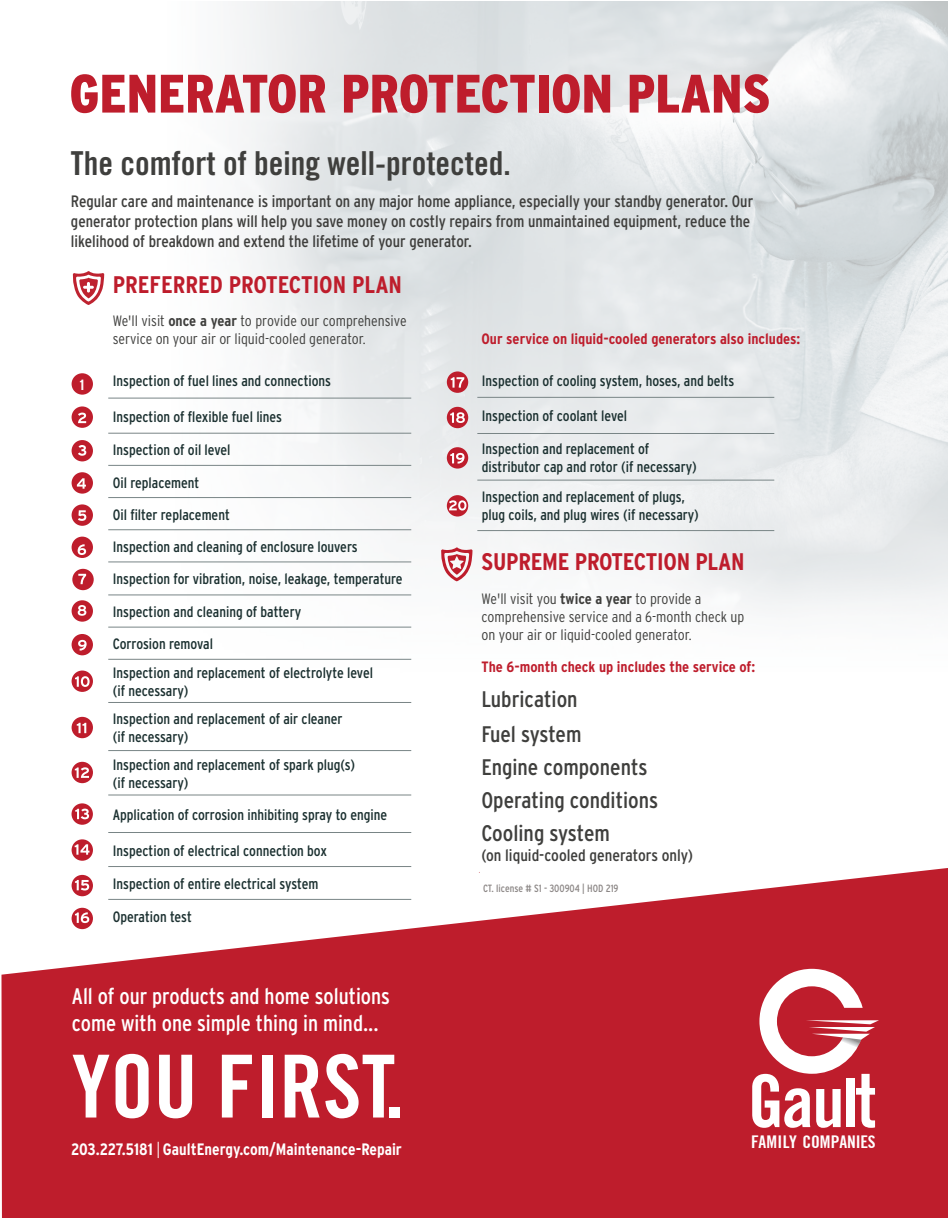
<style>
.page{position:relative;width:948px;height:1218px;background:#fff}
.page>*{position:absolute;margin:0;border:0;box-sizing:border-box;transform-origin:0 0}
.t1{font:87px "Trade Gothic Bold Cond Twenty";color:#fff}
.t2{font:900 condensed 54px "Interstate";color:#be1d2c}
.t3{font:33px "Trade Gothic Bold Cond Twenty";color:#3f3f3d}
.caps_info{font:700 condensed 24px "Interstate";letter-spacing:-.01em;color:#be1d2c}
.text{font:condensed 22.5px "Interstate";color:#3f3f3d}
.t4{font:condensed 22.5px/27px "Interstate";color:#fff}
.t5{font:700 condensed 17.55px "Trade Gothic No.20";color:#fff}
.text-2{font:condensed 16.5px/19.8px "Interstate";color:#3f3f3d}
.Bold_Information{font:700 condensed 16.5px "Interstate";color:#fff}
.bullets{font:condensed 15px "Interstate";color:#1b3030}
.text-3{font:300 condensed 15px/18px "Interstate";color:#3f3f3d}
.text-4{font:700 condensed 15px "Interstate";color:#be1d2c}
.t6{font:700 condensed 14.85px "Interstate";color:#fff}
.t7{font:condensed 10.5px "Interstate";color:#8b8685}
.s1{font-weight:700}
.s2{font-weight:300;font-stretch:extra-condensed}
</style>
<div class="page">
<img style="left:167px;top:2px;width:781px;height:658px">
<div style="left:72px;top:569px;width:22px;height:21px;background:#be1d2c;border-radius:50%"></div>
<hr style="left:108px;top:398px;width:303px;height:1px;background:#798586">
<hr style="left:108px;top:433px;width:303px;height:1px;background:#798586">
<hr style="left:108px;top:465px;width:303px;height:1px;background:#798586">
<hr style="left:108px;top:497px;width:303px;height:1px;background:#798586">
<hr style="left:108px;top:529px;width:303px;height:1px;background:#798586">
<hr style="left:108px;top:562px;width:303px;height:1px;background:#798586">
<hr style="left:108px;top:595px;width:303px;height:1px;background:#798586">
<hr style="left:108px;top:627px;width:303px;height:1px;background:#798586">
<hr style="left:108px;top:659px;width:303px;height:1px;background:#798586">
<hr style="left:108px;top:702px;width:303px;height:1px;background:#798586">
<hr style="left:108px;top:750px;width:303px;height:1px;background:#798586">
<hr style="left:108px;top:795px;width:303px;height:1px;background:#798586">
<hr style="left:108px;top:832px;width:303px;height:1px;background:#798586">
<hr style="left:108px;top:866px;width:303px;height:1px;background:#798586">
<div style="left:72px;top:373px;width:21px;height:22px;background:#be1d2c;border-radius:50%"></div>
<div style="left:72px;top:406px;width:21px;height:22px;background:#be1d2c;border-radius:50%"></div>
<div style="left:72px;top:440px;width:21px;height:21px;background:#be1d2c;border-radius:50%"></div>
<div style="left:72px;top:472px;width:21px;height:22px;background:#be1d2c;border-radius:50%"></div>
<div style="left:72px;top:504px;width:21px;height:22px;background:#be1d2c;border-radius:50%"></div>
<div style="left:72px;top:537px;width:21px;height:21px;background:#be1d2c;border-radius:50%"></div>
<div style="left:72px;top:600px;width:21px;height:22px;background:#be1d2c;border-radius:50%"></div>
<div style="left:72px;top:634px;width:21px;height:21px;background:#be1d2c;border-radius:50%"></div>
<div style="left:72px;top:671px;width:21px;height:21px;background:#be1d2c;border-radius:50%"></div>
<div style="left:72px;top:717px;width:21px;height:21px;background:#be1d2c;border-radius:50%"></div>
<div style="left:72px;top:762px;width:21px;height:21px;background:#be1d2c;border-radius:50%"></div>
<div style="left:72px;top:839px;width:21px;height:22px;background:#be1d2c;border-radius:50%"></div>
<svg style="left:78px;top:413px;width:8px;height:10px"></svg>
<svg style="left:78px;top:445px;width:8px;height:11px"></svg>
<svg style="left:77px;top:478px;width:9px;height:11px"></svg>
<svg style="left:78px;top:510px;width:8px;height:11px"></svg>
<svg style="left:78px;top:544px;width:8px;height:11px"></svg>
<svg style="left:78px;top:574px;width:8px;height:10px"></svg>
<svg style="left:78px;top:605px;width:8px;height:11px"></svg>
<svg style="left:78px;top:640px;width:9px;height:11px"></svg>
<svg style="left:75px;top:676px;width:15px;height:11px"></svg>
<svg style="left:77px;top:723px;width:9px;height:10px"></svg>
<svg style="left:73px;top:271px;width:31px;height:34px"></svg>
<svg style="left:72px;top:803px;width:21px;height:22px"></svg>
<svg style="left:75px;top:767px;width:14px;height:11px"></svg>
<svg style="left:75px;top:809px;width:14px;height:10px"></svg>
<svg style="left:75px;top:844px;width:14px;height:11px"></svg>
<svg style="left:1px;top:868px;width:947px;height:350px;fill:#be1d2c"></svg>
<svg style="left:441px;top:547px;width:32px;height:34px"></svg>
<hr style="left:477px;top:397px;width:297px;height:1px;background:#798586">
<hr style="left:477px;top:433px;width:297px;height:1px;background:#798586">
<hr style="left:477px;top:480px;width:297px;height:1px;background:#798586">
<hr style="left:477px;top:530px;width:297px;height:1px;background:#798586">
<div style="left:447px;top:371px;width:21px;height:22px;background:#be1d2c;border-radius:50%"></div>
<svg style="left:451px;top:377px;width:13px;height:11px"></svg>
<div style="left:447px;top:407px;width:21px;height:21px;background:#be1d2c;border-radius:50%"></div>
<svg style="left:450px;top:412px;width:15px;height:11px"></svg>
<div style="left:447px;top:447px;width:21px;height:22px;background:#be1d2c;border-radius:50%"></div>
<svg style="left:450px;top:453px;width:15px;height:11px"></svg>
<svg style="left:447px;top:495px;width:21px;height:22px"></svg>
<svg style="left:449px;top:500px;width:17px;height:11px"></svg>
<svg style="left:752px;top:969px;width:127px;height:159px"></svg>
<p class="t2" style="left:69px;top:64px;width:703px">GENERATOR PROTECTION PLANS</p>
<p class="t3" style="left:71px;top:143px;width:441px">The comfort of being well-protected.</p>
<p class="text-2" style="left:71px;top:192px;width:684px">Regular care and maintenance is important on any major home appliance, especially your standby generator. Our generator protection plans will help you save money on costly repairs from unmaintained equipment, reduce the likelihood of breakdown and extend the lifetime of your generator.</p>
<p class="caps_info" style="left:113px;top:271px;width:291px">PREFERRED PROTECTION PLAN</p>
<p class="text-3" style="left:113px;top:312px;width:296px">We'll visit <span class="s1">once a year</span> to provide our comprehensive service on your air or liquid-cooled generator.</p>
<p class="t6" style="left:80px;top:376px;width:6px">1</p>
<p class="bullets" style="left:113px;top:372px;width:220px">Inspection of fuel lines and connections</p>
<p class="bullets" style="left:113px;top:408px;width:171px">Inspection of flexible fuel lines</p>
<p class="bullets" style="left:113px;top:442px;width:119px">Inspection of oil level</p>
<p class="bullets" style="left:113px;top:474px;width:88px">Oil replacement</p>
<p class="bullets" style="left:113px;top:506px;width:119px">Oil filter replacement</p>
<p class="bullets" style="left:113px;top:538px;width:246px">Inspection and cleaning of enclosure louvers</p>
<p class="bullets" style="left:113px;top:571px;width:291px">Inspection for vibration, noise, leakage, temperature</p>
<p class="bullets" style="left:113px;top:603px;width:190px">Inspection and cleaning of battery</p>
<p class="bullets" style="left:113px;top:636px;width:102px">Corrosion removal</p>
<p class="bullets" style="left:113px;top:664px;width:262px">Inspection and replacement of electrolyte level</p>
<p class="bullets" style="left:113px;top:682px;width:77px">(if necessary)</p>
<p class="bullets" style="left:113px;top:710px;width:231px">Inspection and replacement of air cleaner</p>
<p class="bullets" style="left:113px;top:728px;width:77px">(if necessary)</p>
<p class="bullets" style="left:113px;top:756px;width:244px">Inspection and replacement of spark plug(s)</p>
<p class="bullets" style="left:113px;top:774px;width:77px">(if necessary)</p>
<p class="bullets" style="left:113px;top:806px;width:276px">Application of corrosion inhibiting spray to engine</p>
<p class="bullets" style="left:113px;top:842px;width:216px">Inspection of electrical connection box</p>
<p class="bullets" style="left:113px;top:875px;width:207px">Inspection of entire electrical system</p>
<p class="bullets" style="left:113px;top:908px;width:81px">Operation test</p>
<p class="t4" style="left:72px;top:983px;width:320px">All of our products and home solutions come with one simple thing in mind...</p>
<p class="t1" style="left:72px;top:1034px;width:334px">YOU FIRST.</p>
<p class="Bold_Information" style="left:71px;top:1140px;width:332px">203.227.5181 <span class="s2">|</span> GaultEnergy.com/Maintenance-Repair</p>
<p class="text-4" style="left:482px;top:331px;width:320px">Our service on liquid-cooled generators also includes:</p>
<p class="bullets" style="left:482px;top:372px;width:254px">Inspection of cooling system, hoses, and belts</p>
<p class="bullets" style="left:482px;top:408px;width:147px">Inspection of coolant level</p>
<p class="bullets" style="left:482px;top:440px;width:169px">Inspection and replacement of</p>
<p class="bullets" style="left:482px;top:458px;width:216px">distributor cap and rotor (if necessary)</p>
<p class="bullets" style="left:482px;top:489px;width:205px">Inspection and replacement of plugs,</p>
<p class="bullets" style="left:482px;top:507px;width:218px">plug coils, and plug wires (if necessary)</p>
<p class="caps_info" style="left:482px;top:549px;width:265px">SUPREME PROTECTION PLAN</p>
<p class="text-3" style="left:482px;top:589px;width:264px">We'll visit you <span class="s1">twice a year</span> to provide a comprehensive service and a 6-month check up</p>
<p class="text-3" style="left:482px;top:625px;width:211px">on your air or liquid-cooled generator.</p>
<p class="text-4" style="left:482px;top:658px;width:275px">The 6-month check up includes the service of:</p>
<p class="text" style="left:481px;top:687px;width:98px">Lubrication</p>
<p class="text" style="left:481px;top:722px;width:102px">Fuel system</p>
<p class="text" style="left:481px;top:754px;width:168px">Engine components</p>
<p class="text" style="left:481px;top:788px;width:178px">Operating conditions</p>
<p class="text" style="left:481px;top:821px;width:130px">Cooling system</p>
<p class="text-2" style="left:481px;top:845px;width:213px">(on liquid-cooled generators only)</p>
<p class="t7" style="left:483px;top:882px;width:137px">CT. license # S1 - 300904 | HOD 219</p>
<p class="t5" style="left:751px;top:1131px;width:126px">FAMILY COMPANIES</p>
</div>
